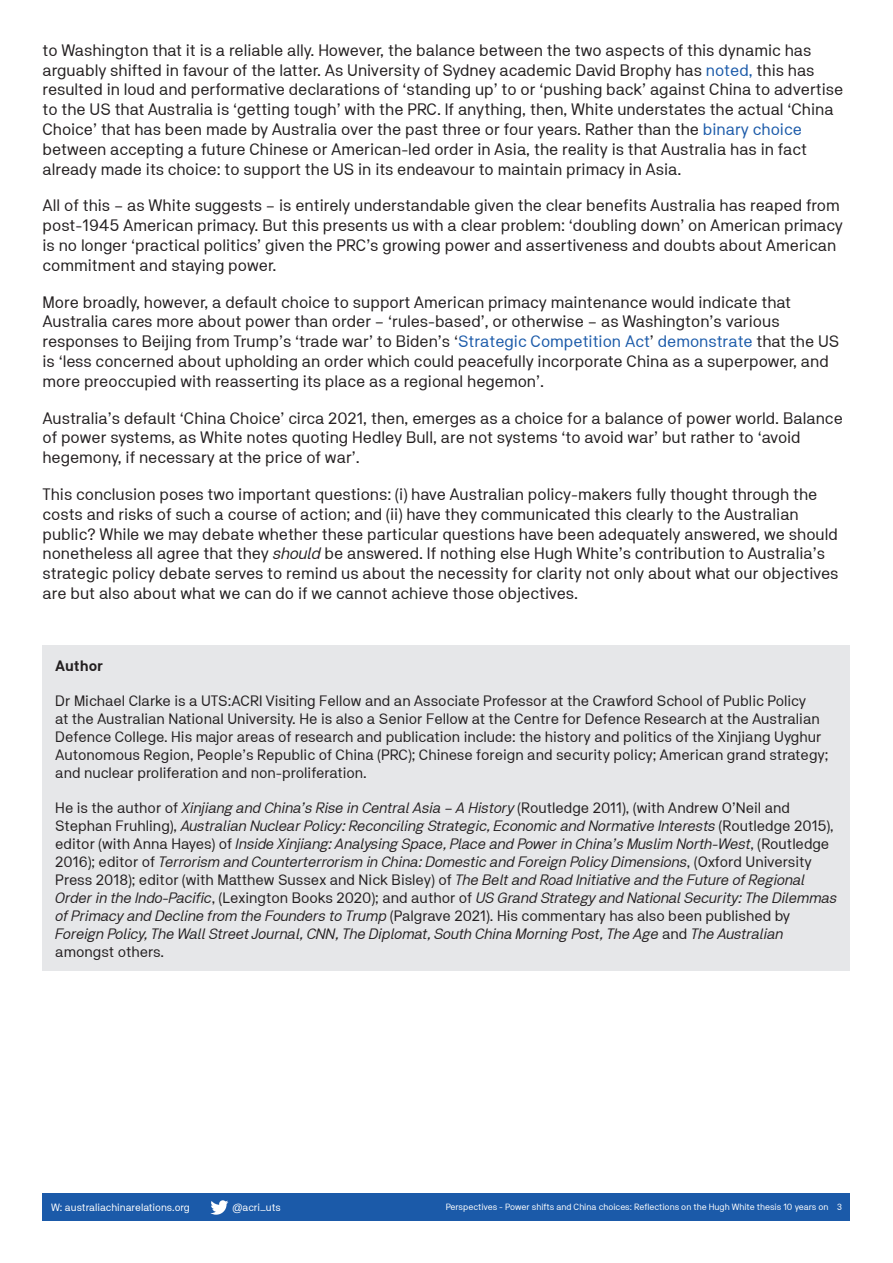
<style>
.page{position:relative;width:893px;height:1263px;background:#fff}
.page>*{position:absolute;margin:0;border:0;box-sizing:border-box;transform-origin:0 0}
.Body_Copy{font:16.5px/19.8px "NB Akademie Std";color:#231f20}
.Body_Copy-2{font:italic 15px/18px "NB Akademie Std";color:#231f20}
.Body_Copy-3{font:15px/18px "NB Akademie Std";color:#231f20}
.Body_Copy-4{font:700 15px "NB Akademie Std";color:#231f20}
.t1{font:10.5px "NB Akademie Std";color:#fff}
.t2{font:9px "NB Akademie Std";color:#fff}
.s1{color:#1b5aa9}
.s2{font-style:italic}
.s3{font-style:normal}
</style>
<div class="page">
<div style="left:43px;top:1193px;width:807px;height:27px;background:#1b5aa9"></div>
<svg style="left:210px;top:1200px;width:18px;height:15px"></svg>
<div style="left:43px;top:645px;width:807px;height:326px;background:#e6e7e9"></div>
<p class="Body_Copy" style="left:43px;top:40px;width:802px">to Washington that it is a reliable ally. However, the balance between the two aspects of this dynamic has arguably shifted in favour of the latter. As University of Sydney academic David Brophy has <span class="s1">noted,</span> this has resulted in loud and performative declarations of ‘standing up’ to or ‘pushing back’ against China to advertise to the US that Australia is ‘getting tough’ with the PRC. If anything, then, White understates the actual ‘China Choice’ that has been made by Australia over the past three or four years. Rather than the <span class="s1">binary choice </span>between accepting a future Chinese or American-led order in Asia, the reality is that Australia has in fact already made its choice: to support the US in its endeavour to maintain primacy in Asia.</p>
<p class="Body_Copy" style="left:43px;top:196px;width:802px">All of this – as White suggests – is entirely understandable given the clear benefits Australia has reaped from post-1945 American primacy. But this presents us with a clear problem: ‘doubling down’ on American primacy is no longer ‘practical politics’ given the PRC’s growing power and assertiveness and doubts about American commitment and staying power.</p>
<p class="Body_Copy" style="left:43px;top:292px;width:798px">More broadly, however, a default choice to support American primacy maintenance would indicate that Australia cares more about power than order – ‘rules-based’, or otherwise – as Washington’s various responses to Beijing from Trump’s ‘trade war’ to Biden’s ‘<span class="s1">Strategic Competition Act</span>’ <span class="s1">demonstrate</span> that the US is ‘less concerned about upholding an order which could peacefully incorporate China as a superpower, and more preoccupied with reasserting its place as a regional hegemon’.</p>
<p class="Body_Copy" style="left:43px;top:408px;width:802px">Australia’s default ‘China Choice’ circa 2021, then, emerges as a choice for a balance of power world. Balance of power systems, as White notes quoting Hedley Bull, are not systems ‘to avoid war’ but rather to ‘avoid hegemony, if necessary at the price of war’.</p>
<p class="Body_Copy" style="left:43px;top:484px;width:797px">This conclusion poses two important questions: (i) have Australian policy-makers fully thought through the costs and risks of such a course of action; and (ii) have they communicated this clearly to the Australian public? While we may debate whether these particular questions have been adequately answered, we should nonetheless all agree that they <span class="s2">should</span> be answered. If nothing else Hugh White’s contribution to Australia’s strategic policy debate serves to remind us about the necessity for clarity not only about what our objectives are but also about what we can do if we cannot achieve those objectives.</p>
<p class="Body_Copy-4" style="left:55px;top:657px;width:49px">Author</p>
<p class="Body_Copy-3" style="left:55px;top:691px;width:775px">Dr Michael Clarke is a UTS:ACRI Visiting Fellow and an Associate Professor at the Crawford School of Public Policy<br>at the Australian National University. He is also a Senior Fellow at the Centre for Defence Research at the Australian Defence College. His major areas of research and publication include: the history and politics of the Xinjiang Uyghur Autonomous Region, People’s Republic of China (PRC); Chinese foreign and security policy; American grand strategy; and nuclear proliferation and non-proliferation.</p>
<p class="Body_Copy-2" style="left:55px;top:799px;width:783px"><span class="s3">He is the author of</span> Xinjiang and China’s Rise in Central Asia – A History <span class="s3">(Routledge 2011), (with Andrew O’Neil and Stephan Fruhling),</span> Australian Nuclear Policy: Reconciling Strategic, Economic and Normative Interests <span class="s3">(Routledge 2015), editor (with Anna Hayes) of</span> Inside Xinjiang: Analysing Space, Place and Power in China’s Muslim North-West<span class="s3">, (Routledge 2016); editor of</span> Terrorism and Counterterrorism in China: Domestic and Foreign Policy Dimensions<span class="s3">, (Oxford University Press 2018); editor (with Matthew Sussex and Nick Bisley) of</span> The Belt and Road Initiative and the Future of Regional Order in the Indo-Pacific<span class="s3">, (Lexington Books 2020); and author of</span> US Grand Strategy and National Security: The Dilemmas of Primacy and Decline from the Founders to Trump <span class="s3">(Palgrave 2021). His commentary has also been published by </span>Foreign Policy, The Wall Street Journal, CNN, The Diplomat, South China Morning Post, The Age <span class="s3">and</span> The Australian <span class="s3">amongst others.</span></p>
<p class="t1" style="left:51px;top:1201px;width:140px">W: australiachinarelations.org</p>
<p class="t1" style="left:233px;top:1201px;width:50px">@acri_uts</p>
<p class="t2" style="left:446px;top:1202px;width:398px">Perspectives - Power shifts and China choices: Reflections on the Hugh White thesis 10 years on 3</p>
</div>
